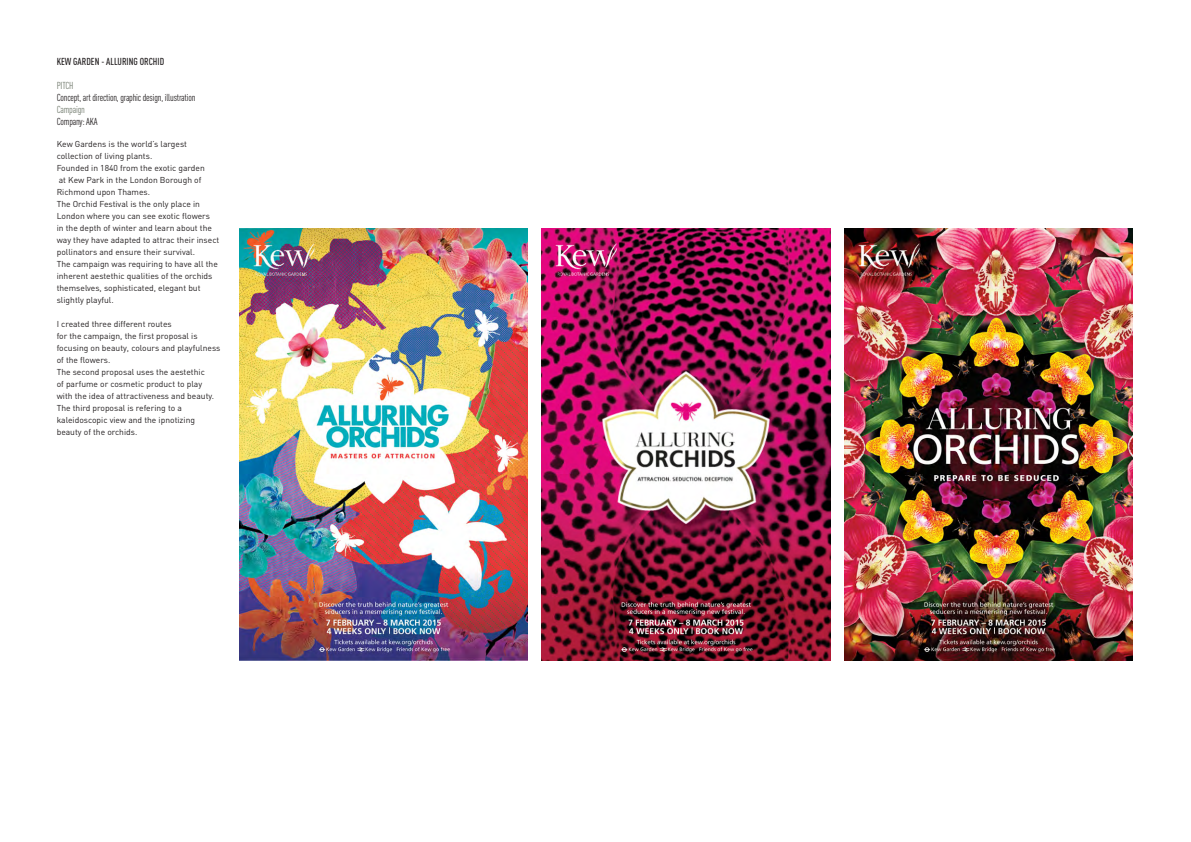
<style>
.page{position:relative;width:1191px;height:842px;background:#fff}
.page>*{position:absolute;margin:0;border:0;box-sizing:border-box;transform-origin:0 0}
.t1{font:10px "DIN Cond";letter-spacing:-.02em;color:#231f20}
.t2{font:500 10px "DIN Cond";color:#231f20}
.t3{font:10px "DIN Cond";letter-spacing:-.02em;color:#727b6e}
.t4{font:8.5px/12px "DIN";color:#231f20}
</style>
<div class="page">
<img style="left:239px;top:228px;width:288px;height:433px">
<img style="left:542px;top:228px;width:288px;height:433px">
<img style="left:844px;top:228px;width:288px;height:433px">
<p class="t2" style="left:57px;top:55px;width:109px">KEW GARDEN - ALLURING ORCHID</p>
<p class="t3" style="left:57px;top:79px;width:18px">PITCH</p>
<p class="t1" style="left:57px;top:91px;width:140px">Concept, art direction, graphic design, illustration</p>
<p class="t3" style="left:57px;top:103px;width:30px">Campaign</p>
<p class="t1" style="left:57px;top:115px;width:43px">Company: AKA</p>
<p class="t4" style="left:57px;top:138px;width:150px">Kew Gardens is the world’s largest collection of living plants.<br>Founded in 1840 from the exotic garden at Kew Park in the London Borough of<br>Richmond upon Thames.</p>
<p class="t4" style="left:57px;top:198px;width:164px">The Orchid Festival is the only place in London where you can see exotic flowers<br>in the depth of winter and learn about the way they have adapted to attrac their insect pollinators and ensure their survival.<br>The campaign was requiring to have all the inherent aestethic qualities of the orchids themselves, sophisticated, elegant but slightly playful.</p>
<p class="t4" style="left:57px;top:318px;width:165px">I created three different routes<br>for the campaign, the first proposal is focusing on beauty, colours and playfulness of the flowers.</p>
<p class="t4" style="left:57px;top:366px;width:159px">The second proposal uses the aestethic of parfume or cosmetic product to play with the idea of attractiveness and beauty.</p>
<p class="t4" style="left:57px;top:402px;width:140px">The third proposal is refering to a kaleidoscopic view and the ipnotizing beauty of the orchids.</p>
</div>
